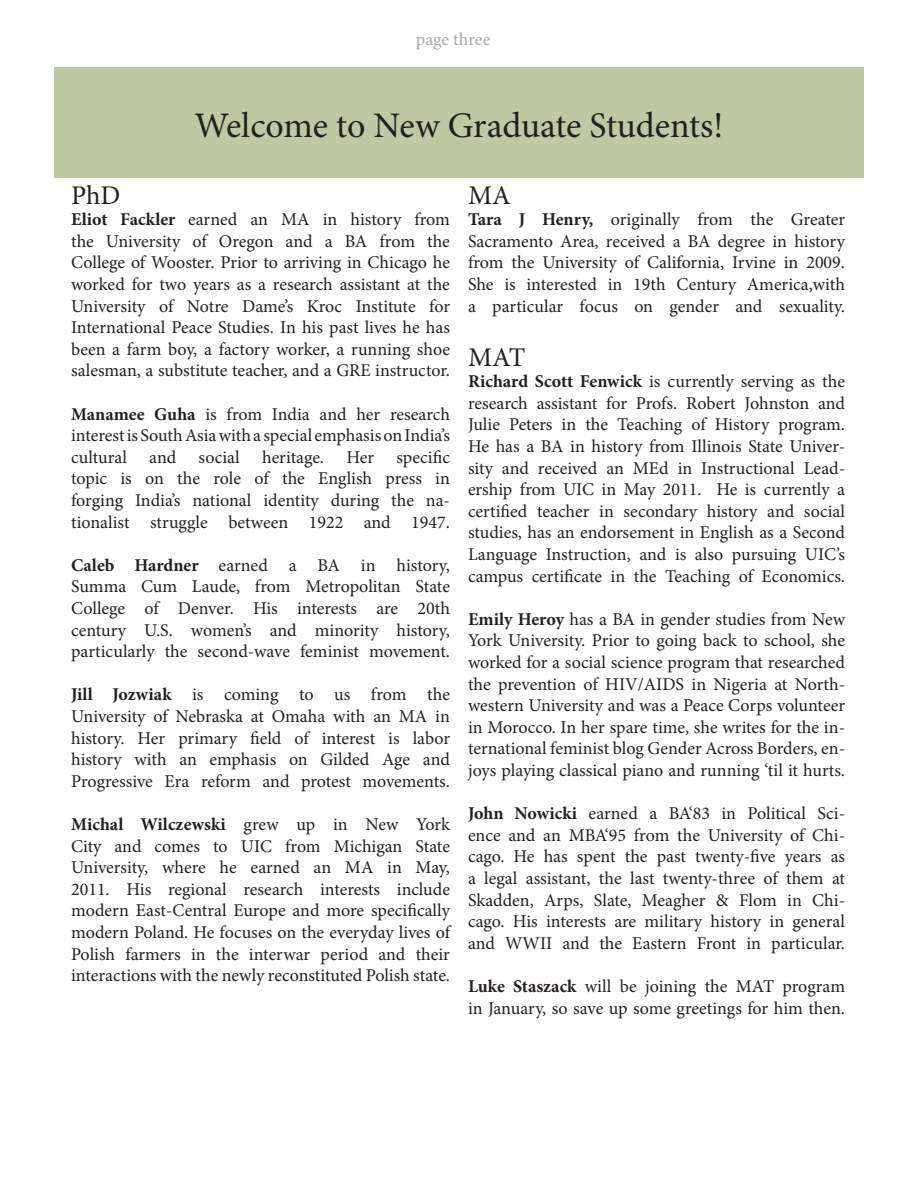
<style>
.page{position:relative;width:918px;height:1188px;background:#fff}
.page>*{position:absolute;margin:0;border:0;box-sizing:border-box;transform-origin:0 0}
.t1{font:36px "Minion Pro";letter-spacing:-.005em;color:#231f20}
.t2{font:27px "Minion Pro";color:#231f20}
.t3{font:18px/21.6px "Minion Pro";letter-spacing:-.005em;color:#231f20}
.t4{font:18px "Minion Pro";color:#a8a9ad}
.s1{font-weight:700}
</style>
<div class="page">
<div style="left:54px;top:68px;width:810px;height:110px;background:#bec9a2"></div>
<p class="t4" style="left:416px;top:27px;width:76px">page three</p>
<p class="t1" style="left:195px;top:101px;width:530px">Welcome to New Graduate Students!</p>
<p class="t2" style="left:71px;top:177px;width:51px">PhD</p>
<p class="t3" style="left:71px;top:209px;width:380px"><span class="s1">Eliot Fackler</span> earned an MA in history from the University of Oregon and a BA from the</p>
<p class="t3" style="left:71px;top:252px;width:380px">College of Wooster. Prior to arriving in Chicago he worked for two years as a research assistant at the</p>
<p class="t3" style="left:71px;top:295px;width:380px">University of Notre Dame’s Kroc Institute for</p>
<p class="t3" style="left:71px;top:317px;width:380px;text-align:justify">International Peace Studies. In his past lives he has been a farm boy, a factory worker, a running shoe salesman, a substitute teacher, and a GRE instructor.</p>
<p class="t3" style="left:71px;top:403px;width:380px"><span class="s1">Manamee Guha</span> is from India and her research</p>
<p class="t3" style="left:71px;top:425px;width:380px">interest is South Asia with a special emphasis on India’s</p>
<p class="t3" style="left:71px;top:446px;width:380px">cultural and social heritage. Her specific</p>
<p class="t3" style="left:71px;top:468px;width:380px">topic is on the role of the English press in</p>
<p class="t3" style="left:71px;top:489px;width:380px">forging India’s national identity during the na&shy;tionalist struggle between 1922 and 1947.</p>
<p class="t3" style="left:71px;top:554px;width:380px"><span class="s1">Caleb Hardner</span> earned a BA in history,</p>
<p class="t3" style="left:71px;top:576px;width:380px">Summa Cum Laude, from Metropolitan State<br>College of Denver. His interests are 20th</p>
<p class="t3" style="left:71px;top:619px;width:380px">century U.S. women’s and minority history,</p>
<p class="t3" style="left:71px;top:641px;width:380px">particularly the second-wave feminist movement.</p>
<p class="t3" style="left:71px;top:684px;width:380px"><span class="s1">Jill Jozwiak</span> is coming to us from the</p>
<p class="t3" style="left:71px;top:705px;width:380px">University of Nebraska at Omaha with an MA in</p>
<p class="t3" style="left:71px;top:727px;width:380px">history. Her primary field of interest is labor history with an emphasis on Gilded Age and</p>
<p class="t3" style="left:71px;top:770px;width:380px">Progressive Era reform and protest movements.</p>
<p class="t3" style="left:71px;top:813px;width:380px"><span class="s1">Michal Wilczewski</span> grew up in New York<br>City and comes to UIC from Michigan State</p>
<p class="t3" style="left:71px;top:857px;width:380px">University, where he earned an MA in May,<br>2011. His regional research interests include</p>
<p class="t3" style="left:71px;top:900px;width:380px">modern East-Central Europe and more specifically</p>
<p class="t3" style="left:71px;top:921px;width:380px">modern Poland. He focuses on the everyday lives of</p>
<p class="t3" style="left:71px;top:943px;width:380px">Polish farmers in the interwar period and their</p>
<p class="t3" style="left:71px;top:965px;width:380px">interactions with the newly reconstituted Polish state.</p>
<p class="t2" style="left:468px;top:177px;width:44px">MA</p>
<p class="t3" style="left:468px;top:209px;width:379px"><span class="s1">Tara J Henry,</span> originally from the Greater</p>
<p class="t3" style="left:468px;top:230px;width:379px;text-align:justify">Sacramento Area, received a BA degree in history from the University of California, Irvine in 2009.<br>She is interested in 19th Century America,with a particular focus on gender and sexuality.</p>
<p class="t2" style="left:468px;top:339px;width:59px">MAT</p>
<p class="t3" style="left:468px;top:371px;width:379px;text-align:justify"><span class="s1">Richard Scott Fenwick</span> is currently serving as the research assistant for Profs. Robert Johnston and Julie Peters in the Teaching of History program.<br>He has a BA in history from Illinois State Univer&shy;sity and received an MEd in Instructional Lead&shy;ership from UIC in May 2011. He is currently a certified teacher in secondary history and social studies, has an endorsement in English as a Second Language Instruction, and is also pursuing UIC’s campus certificate in the Teaching of Economics.</p>
<p class="t3" style="left:468px;top:608px;width:379px;text-align:justify"><span class="s1">Emily Heroy</span> has a BA in gender studies from New York University. Prior to going back to school, she worked for a social science program that researched the prevention of HIV/AIDS in Nigeria at North&shy;western University and was a Peace Corps volunteer in Morocco. In her spare time, she writes for the in&shy;ternational feminist blog Gender Across Borders, en&shy;joys playing classical piano and running ‘til it hurts.</p>
<p class="t3" style="left:468px;top:803px;width:379px;text-align:justify"><span class="s1">John Nowicki</span> earned a BA‘83 in Political Sci&shy;ence and an MBA‘95 from the University of Chi&shy;cago. He has spent the past twenty-five years as a legal assistant, the last twenty-three of them at Skadden, Arps, Slate, Meagher &amp; Flom in Chi&shy;cago. His interests are military history in general and WWII and the Eastern Front in particular.</p>
<p class="t3" style="left:468px;top:975px;width:379px"><span class="s1">Luke Staszack</span> will be joining the MAT program in January, so save up some greetings for him then.</p>
</div>
